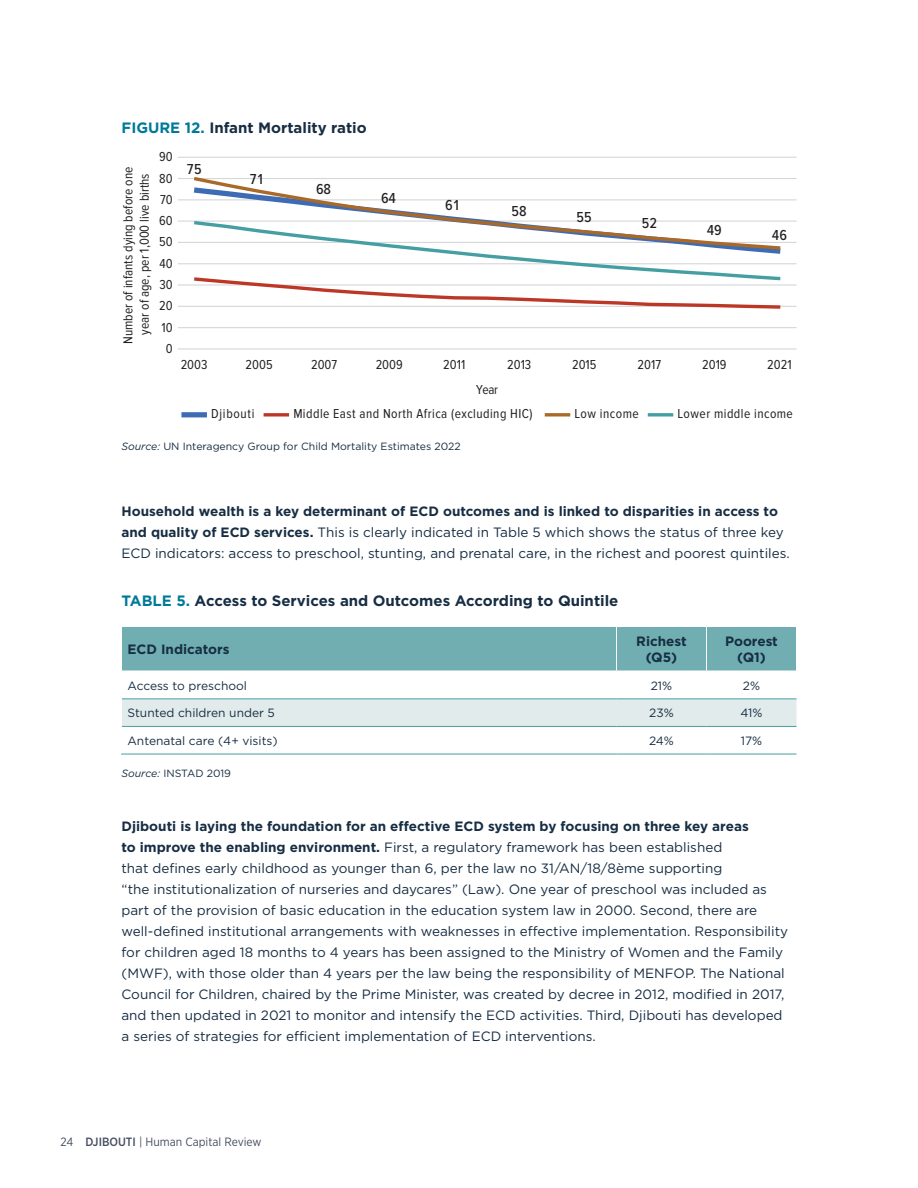
<style>
.page{position:relative;width:918px;height:1188px;background:#fff}
.page>*{position:absolute;margin:0;border:0;box-sizing:border-box;transform-origin:0 0}
.Caption_Table{font:700 15px "Gotham";color:#172d43}
.t1{font:500 15px "Proxima Nova Cond";color:#231f20}
.t2{font:13.5px/21px "Gotham";color:#172d43}
.t3{font:13.5px/16.2px "Proxima Nova Cond";color:#231f20;text-align:center}
.t4{font:13.5px "Proxima Nova Cond";letter-spacing:.035em;color:#231f20}
.table_head1{font:700 13.5px/16.2px "Gotham";color:#172d43;text-align:center}
.t5{font:13.5px "Proxima Nova Cond";letter-spacing:.05em;color:#231f20}
.Table_P{font:12px "Gotham";color:#172d43}
.t6{font:12px "Gotham Narrow";color:#464e61}
.source_note{font:10.5px "Gotham";color:#172d43}
.s1{color:#007999}
.s2{font-style:italic}
.s3{font-weight:700}
.s4{font-weight:500}
</style>
<div class="page">
<hr style="left:121px;top:754px;width:495px;height:1px;background:#469fa3">
<hr style="left:616px;top:754px;width:90px;height:1px;background:#469fa3">
<hr style="left:706px;top:754px;width:90px;height:1px;background:#469fa3">
<svg style="left:121px;top:626px;width:675px;height:128px"></svg>
<hr style="left:178px;top:157px;width:619px;height:1px;background:#d6d7d9">
<hr style="left:178px;top:178px;width:619px;height:1px;background:#d6d7d9">
<hr style="left:178px;top:199px;width:619px;height:1px;background:#d6d7d9">
<hr style="left:178px;top:221px;width:619px;height:1px;background:#d6d7d9">
<hr style="left:178px;top:242px;width:619px;height:1px;background:#d6d7d9">
<hr style="left:178px;top:263px;width:619px;height:1px;background:#d6d7d9">
<hr style="left:178px;top:284px;width:619px;height:2px;background:#d6d7d9">
<hr style="left:178px;top:306px;width:619px;height:1px;background:#d6d7d9">
<hr style="left:178px;top:327px;width:619px;height:1px;background:#d6d7d9">
<hr style="left:178px;top:348px;width:619px;height:2px;background:#d6d7d9">
<svg style="left:190px;top:177px;width:594px;height:42px"></svg>
<svg style="left:190px;top:219px;width:594px;height:90px"></svg>
<div style="left:181px;top:412px;width:26px;height:5px;background:#3e6cb4"></div>
<svg style="left:264px;top:413px;width:25px;height:4px"></svg>
<svg style="left:545px;top:413px;width:25px;height:4px"></svg>
<svg style="left:648px;top:413px;width:25px;height:4px"></svg>
<p class="Caption_Table" style="left:122px;top:118px;width:247px"><span class="s1">FIGURE 12.</span> Infant Mortality ratio</p>
<p class="t1" style="left:187px;top:158px;width:17px">75</p>
<p class="t1" style="left:249px;top:168px;width:17px">71</p>
<p class="t1" style="left:316px;top:178px;width:17px">68</p>
<p class="t3" style="left:159px;top:149px;width:15px">90</p>
<p class="t3" style="left:120px;top:344px;width:179px;rotate:-90deg">Number of infants dying before one year of age, per 1,000 live births</p>
<p class="t3" style="left:159px;top:170px;width:15px">80</p>
<p class="t3" style="left:160px;top:192px;width:14px">70</p>
<p class="t3" style="left:159px;top:213px;width:15px">60</p>
<p class="t3" style="left:159px;top:234px;width:15px">50</p>
<p class="t3" style="left:160px;top:255px;width:15px">40</p>
<p class="t3" style="left:159px;top:277px;width:15px">30</p>
<p class="t3" style="left:159px;top:298px;width:15px">20</p>
<p class="t3" style="left:162px;top:319px;width:13px">10</p>
<p class="t3" style="left:166px;top:341px;width:8px">0</p>
<p class="t1" style="left:381px;top:187px;width:17px">64</p>
<p class="t1" style="left:445px;top:194px;width:17px">61</p>
<p class="t1" style="left:511px;top:200px;width:17px">58</p>
<p class="t1" style="left:577px;top:206px;width:17px">55</p>
<p class="t1" style="left:642px;top:212px;width:17px">52</p>
<p class="t1" style="left:707px;top:218px;width:17px">49</p>
<p class="t1" style="left:772px;top:224px;width:17px">46</p>
<p class="t3" style="left:181px;top:357px;width:28px">2003</p>
<p class="t3" style="left:246px;top:357px;width:29px">2005</p>
<p class="t3" style="left:311px;top:357px;width:28px">2007</p>
<p class="t3" style="left:376px;top:357px;width:29px">2009</p>
<p class="t3" style="left:443px;top:357px;width:24px">2011</p>
<p class="t3" style="left:507px;top:357px;width:26px">2013</p>
<p class="t3" style="left:572px;top:357px;width:26px">2015</p>
<p class="t3" style="left:638px;top:357px;width:25px">2017</p>
<p class="t3" style="left:702px;top:357px;width:26px">2019</p>
<p class="t3" style="left:767px;top:357px;width:26px">2021</p>
<p class="t3" style="left:476px;top:381px;width:23px">Year</p>
<p class="t5" style="left:211px;top:406px;width:45px">Djibouti</p>
<p class="t4" style="left:293px;top:406px;width:241px">Middle East and North Africa (excluding HIC)</p>
<p class="t4" style="left:575px;top:406px;width:66px">Low income</p>
<p class="t4" style="left:678px;top:406px;width:117px">Lower middle income</p>
<p class="source_note" style="left:122px;top:440px;width:341px"><span class="s2">Source:</span> UN Interagency Group for Child Mortality Estimates 2022</p>
<p class="t2" style="left:122px;top:500px;width:670px"><span class="s3">Household wealth is a key determinant of ECD outcomes and is linked to disparities in access to and quality of ECD services.</span> This is clearly indicated in Table 5 which shows the status of three key<br>ECD indicators: access to preschool, stunting, and prenatal care, in the richest and poorest quintiles.</p>
<p class="Caption_Table" style="left:122px;top:591px;width:498px"><span class="s1">TABLE 5.</span> Access to Services and Outcomes According to Quintile</p>
<p class="table_head1" style="left:128px;top:641px;width:104px">ECD Indicators</p>
<p class="table_head1" style="left:636px;top:633px;width:52px">Richest (Q5)</p>
<p class="table_head1" style="left:725px;top:633px;width:54px">Poorest (Q1)</p>
<p class="Table_P" style="left:128px;top:678px;width:121px">Access to preschool</p>
<p class="Table_P" style="left:651px;top:678px;width:23px">21%</p>
<p class="Table_P" style="left:743px;top:678px;width:19px">2%</p>
<p class="Table_P" style="left:128px;top:706px;width:149px">Stunted children under 5</p>
<p class="Table_P" style="left:649px;top:706px;width:26px">23%</p>
<p class="Table_P" style="left:740px;top:706px;width:24px">41%</p>
<p class="Table_P" style="left:128px;top:733px;width:152px">Antenatal care (4+ visits)</p>
<p class="Table_P" style="left:649px;top:733px;width:26px">24%</p>
<p class="Table_P" style="left:741px;top:733px;width:23px">17%</p>
<p class="source_note" style="left:122px;top:766px;width:111px"><span class="s2">Source:</span> INSTAD 2019</p>
<p class="t2" style="left:122px;top:815px;width:668px"><span class="s3">Djibouti is laying the foundation for an effective ECD system by focusing on three key areas<br>to improve the enabling environment.</span> First, a regulatory framework has been established<br>that defines early childhood as younger than 6, per the law no 31/AN/18/8ème supporting<br>“the institutionalization of nurseries and daycares” (Law). One year of preschool was included as part of the provision of basic education in the education system law in 2000. Second, there are well-defined institutional arrangements with weaknesses in effective implementation. Responsibility for children aged 18 months to 4 years has been assigned to the Ministry of Women and the Family (MWF), with those older than 4 years per the law being the responsibility of MENFOP. The National Council for Children, chaired by the Prime Minister, was created by decree in 2012, modified in 2017, and then updated in 2021 to monitor and intensify the ECD activities. Third, Djibouti has developed a series of strategies for efficient implementation of ECD interventions.</p>
<p class="t6" style="left:60px;top:1134px;width:203px">24 <span class="s4">DJIBOUTI</span> | Human Capital Review</p>
</div>
